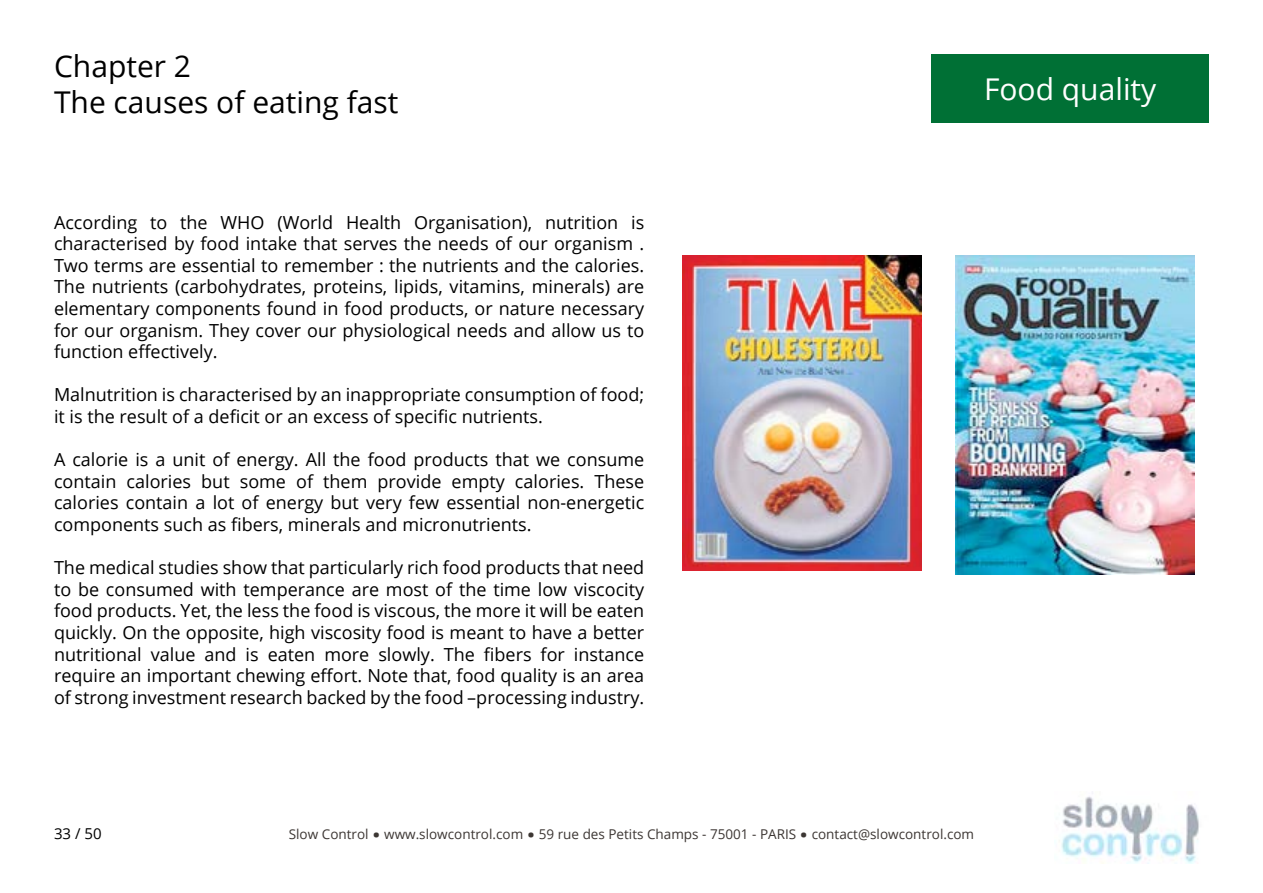
<style>
.page{position:relative;width:1263px;height:893px;background:#fff}
.page>*{position:absolute;margin:0;border:0;box-sizing:border-box;transform-origin:0 0}
.t1{font:30px/36px "Open Sans";color:#000}
.t2{font:30px "Open Sans";color:#fff}
.t3{font:700 30px "Open Sans";color:#3c3633}
.t4{font:18px/21.6px "Open Sans";color:#000;text-align:justify}
.t5{font:15px "Open Sans";color:#000}
.t6{font:13.5px "Open Sans";color:#3c3633}
</style>
<div class="page">
<div style="left:931px;top:54px;width:278px;height:68px;background:#007035"></div>
<img style="left:1061px;top:796px;width:138px;height:67px">
<img style="left:682px;top:255px;width:240px;height:316px">
<img style="left:956px;top:255px;width:238px;height:319px">
<h1 class="t1" style="left:54px;top:47px;width:346px">Chapter 2<br>The causes of eating fast</h1>
<p class="t4" style="left:54px;top:211px;width:592px">According to the WHO (World Health Organisation), nutrition is characterised by food intake that serves the needs of our organism .<br>Two terms are essential to remember : the nutrients and the calories.<br>The nutrients (carbohydrates, proteins, lipids, vitamins, minerals) are elementary components found in food products, or nature necessary for our organism. They cover our physiological needs and allow us to function effectively.</p>
<p class="t4" style="left:54px;top:384px;width:592px">Malnutrition is characterised by an inappropriate consumption of food; it is the result of a deficit or an excess of specific nutrients.</p>
<p class="t4" style="left:54px;top:448px;width:592px">A calorie is a unit of energy. All the food products that we consume contain calories but some of them provide empty calories. These calories contain a lot of energy but very few essential non-energetic components such as fibers, minerals and micronutrients.</p>
<p class="t4" style="left:54px;top:556px;width:592px">The medical studies show that particularly rich food products that need to be consumed with temperance are most of the time low viscocity food products. Yet, the less the food is viscous, the more it will be eaten quickly. On the opposite, high viscosity food is meant to have a better nutritional value and is eaten more slowly. The fibers for instance require an important chewing effort. Note that, food quality is an area of strong investment research backed by the food –processing industry.</p>
<h1 class="t2" style="left:984px;top:68px;width:174px">Food quality</h1>
<p class="t5" style="left:54px;top:823px;width:49px">33 / 50</p>
<p class="t6" style="left:289px;top:824px;width:81px">Slow Control</p>
<h1 class="t3" style="left:372px;top:805px;width:10px">.</h1>
<p class="t6" style="left:384px;top:824px;width:141px">www.slowcontrol.com</p>
<h1 class="t3" style="left:527px;top:805px;width:10px">.</h1>
<p class="t6" style="left:539px;top:824px;width:259px">59 rue des Petits Champs - 75001 - PARIS</p>
<h1 class="t3" style="left:800px;top:805px;width:10px">.</h1>
<p class="t6" style="left:812px;top:824px;width:164px">contact@slowcontrol.com</p>
</div>
